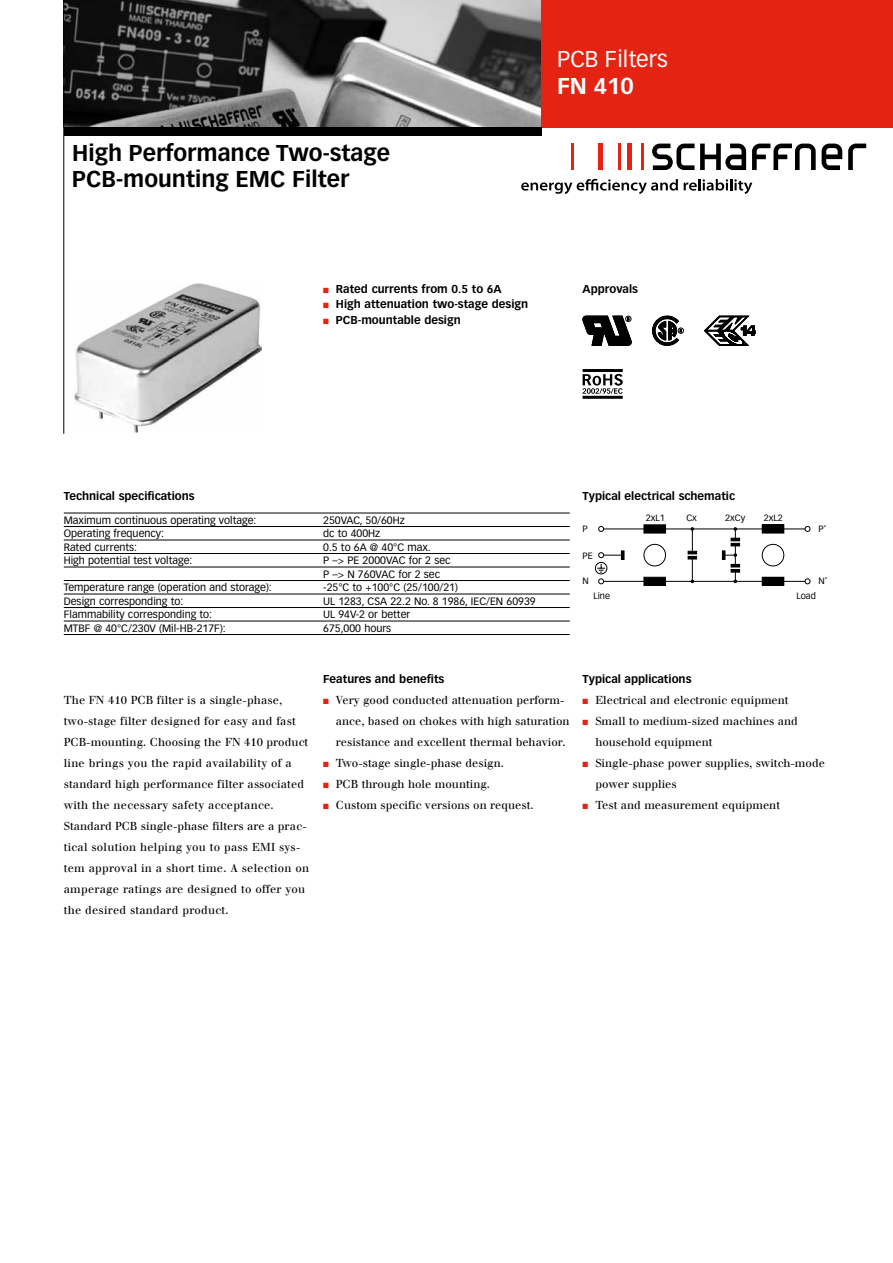
<style>
.page{position:relative;width:893px;height:1263px;background:#fff}
.page>*{position:absolute;margin:0;border:0;box-sizing:border-box;transform-origin:0 0}
.t1{font:700 22.5px/26.2px "Vectora LT Std";color:#000}
.t2{font:22.5px "Vectora LT Std";color:#fff}
.t3{font:700 22.5px "Vectora LT Std";color:#fff}
.t4{font:11.25px/21px "Walbaum Com";letter-spacing:.02em;color:#000}
.t5{font:11.25px/21px "Walbaum Com";color:#000}
.t6{font:700 11.25px "Vectora LT Std";color:#000}
.t7{font:10.5px/13.5px "Vectora LT Std";color:#000}
.t8{font:9px "Vectora LT Std";color:#000}
.s1{color:#e42313}
</style>
<div class="page">
<img style="left:64px;top:0;width:477px;height:128px">
<div style="left:541px;top:0;width:352px;height:128px;background:#e42313"></div>
<hr style="left:63px;top:0;width:1px;height:434px;background:#000">
<div style="left:64px;top:128px;width:477px;height:8px;background:#000"></div>
<img style="left:74px;top:284px;width:187px;height:149px">
<hr style="left:583px;top:396px;width:40px;height:3px;background:#000">
<hr style="left:583px;top:369px;width:40px;height:3px;background:#000">
<svg style="left:583px;top:374px;width:40px;height:20px"></svg>
<svg style="left:583px;top:316px;width:48px;height:30px"></svg>
<svg style="left:652px;top:316px;width:32px;height:30px"></svg>
<svg style="left:704px;top:316px;width:52px;height:30px"></svg>
<hr style="left:64px;top:526px;width:506px;height:1px;background:#000">
<hr style="left:64px;top:540px;width:506px;height:1px;background:#000">
<hr style="left:64px;top:553px;width:506px;height:1px;background:#000">
<hr style="left:64px;top:567px;width:506px;height:1px;background:#000">
<hr style="left:64px;top:580px;width:506px;height:1px;background:#000">
<hr style="left:64px;top:594px;width:506px;height:1px;background:#000">
<hr style="left:64px;top:607px;width:506px;height:1px;background:#000">
<hr style="left:64px;top:621px;width:506px;height:1px;background:#000">
<hr style="left:64px;top:634px;width:506px;height:1px;background:#000">
<hr style="left:604px;top:529px;width:201px;height:1px;background:#000">
<hr style="left:604px;top:581px;width:201px;height:1px;background:#000">
<div style="left:644px;top:525px;width:22px;height:8px;background:#000"></div>
<div style="left:644px;top:577px;width:22px;height:9px;background:#000;border:1px solid #000"></div>
<div style="left:644px;top:544px;width:22px;height:22px;border:1px solid #000;border-radius:50%"></div>
<svg style="left:805px;top:526px;width:5px;height:58px"></svg>
<svg style="left:688px;top:527px;width:9px;height:56px"></svg>
<svg style="left:595px;top:526px;width:29px;height:58px"></svg>
<svg style="left:722px;top:527px;width:18px;height:56px"></svg>
<div style="left:762px;top:525px;width:22px;height:8px;background:#000"></div>
<div style="left:762px;top:577px;width:22px;height:8px;background:#000"></div>
<div style="left:762px;top:577px;width:22px;height:9px;border:1px solid #000"></div>
<div style="left:762px;top:544px;width:22px;height:22px;border:1px solid #000;border-radius:50%"></div>
<hr style="left:64px;top:513px;width:506px;height:1px;background:#000">
<svg style="left:521px;top:179px;width:157px;height:15px"></svg>
<svg style="left:684px;top:179px;width:68px;height:15px"></svg>
<div style="left:627px;top:143px;width:5px;height:27px;background:#e42313"></div>
<hr style="left:641px;top:143px;width:2px;height:27px;background:#e42313">
<hr style="left:619px;top:143px;width:2px;height:27px;background:#e42313">
<div style="left:598px;top:143px;width:5px;height:27px;background:#e42313"></div>
<hr style="left:572px;top:143px;width:2px;height:27px;background:#e42313">
<svg style="left:652px;top:144px;width:42px;height:26px"></svg>
<svg style="left:700px;top:144px;width:46px;height:26px"></svg>
<svg style="left:822px;top:144px;width:20px;height:26px"></svg>
<svg style="left:848px;top:144px;width:18px;height:26px"></svg>
<svg style="left:752px;top:144px;width:64px;height:26px"></svg>
<h1 class="t1" style="left:72px;top:140px;width:319px">High Performance Two-stage<br>PCB-mounting EMC Filter</h1>
<h1 class="t2" style="left:557px;top:46px;width:112px">PCB Filters</h1>
<h1 class="t3" style="left:557px;top:72px;width:78px">FN 410</h1>
<p class="t6" style="left:323px;top:282px;width:180px"><span class="s1">■</span> Rated currents from 0.5 to 6A</p>
<p class="t6" style="left:583px;top:282px;width:57px">Approvals</p>
<p class="t6" style="left:323px;top:298px;width:207px"><span class="s1">■</span> High attenuation two-stage design</p>
<p class="t6" style="left:323px;top:313px;width:139px"><span class="s1">■</span> PCB-mountable design</p>
<p class="t6" style="left:64px;top:489px;width:132px">Technical specifications</p>
<p class="t7" style="left:64px;top:513px;width:194px">Maximum continuous operating voltage:</p>
<p class="t7" style="left:323px;top:513px;width:83px">250VAC, 50/60Hz</p>
<p class="t7" style="left:64px;top:527px;width:102px">Operating frequency:</p>
<p class="t7" style="left:323px;top:527px;width:59px">dc to 400Hz</p>
<p class="t7" style="left:64px;top:540px;width:75px">Rated currents:</p>
<p class="t7" style="left:323px;top:540px;width:109px">0.5 to 6A @ 40°C max.</p>
<p class="t7" style="left:64px;top:554px;width:130px">High potential test voltage:</p>
<p class="t7" style="left:323px;top:554px;width:129px">P –&gt; PE 2000VAC for 2 sec<br>P –&gt; N 760VAC for 2 sec</p>
<p class="t7" style="left:64px;top:581px;width:210px">Temperature range (operation and storage):</p>
<p class="t7" style="left:323px;top:581px;width:136px">-25°C to +100°C (25/100/21)</p>
<p class="t7" style="left:64px;top:594px;width:121px">Design corresponding to:</p>
<p class="t7" style="left:323px;top:594px;width:214px">UL 1283, CSA 22.2 No. 8 1986, IEC/EN 60939</p>
<p class="t7" style="left:64px;top:608px;width:150px">Flammability corresponding to:</p>
<p class="t7" style="left:323px;top:608px;width:89px">UL 94V-2 or better</p>
<p class="t7" style="left:64px;top:621px;width:164px">MTBF @ 40°C/230V (Mil-HB-217F):</p>
<p class="t7" style="left:323px;top:621px;width:70px">675,000 hours</p>
<p class="t6" style="left:323px;top:672px;width:123px">Features and benefits</p>
<p class="t6" style="left:583px;top:489px;width:154px">Typical electrical schematic</p>
<p class="t8" style="left:583px;top:523px;width:7px">P</p>
<p class="t8" style="left:583px;top:550px;width:12px">PE</p>
<p class="t8" style="left:583px;top:576px;width:8px">N</p>
<p class="t8" style="left:593px;top:591px;width:18px">Line</p>
<p class="t8" style="left:646px;top:512px;width:21px">2xL1</p>
<p class="t8" style="left:686px;top:512px;width:12px">Cx</p>
<p class="t8" style="left:725px;top:512px;width:22px">2xCy</p>
<p class="t8" style="left:764px;top:512px;width:21px">2xL2</p>
<p class="t8" style="left:819px;top:523px;width:9px">P‘</p>
<p class="t8" style="left:819px;top:576px;width:10px">N‘</p>
<p class="t8" style="left:796px;top:591px;width:21px">Load</p>
<p class="t6" style="left:583px;top:672px;width:110px">Typical applications</p>
<p class="t4" style="left:64px;top:689px;width:247px">The FN 410 PCB filter is a single-phase, two-stage filter designed for easy and fast PCB-mounting. Choosing the FN 410 product line brings you the rapid availability of a standard high performance filter associated with the necessary safety acceptance.<br>Standard PCB single-phase filters are a prac&shy;tical solution helping you to pass EMI sys&shy;tem approval in a short time. A selection on amperage ratings are designed to offer you the desired standard product.</p>
<p class="t5" style="left:336px;top:689px;width:235px;text-indent:-13px"><span class="s1">■</span> Very good conducted attenuation perform&shy;ance, based on chokes with high saturation resistance and excellent thermal behavior.</p>
<p class="t5" style="left:323px;top:752px;width:182px"><span class="s1">■</span> Two-stage single-phase design.</p>
<p class="t5" style="left:323px;top:773px;width:168px"><span class="s1">■</span> PCB through hole mounting.</p>
<p class="t5" style="left:323px;top:794px;width:212px"><span class="s1">■</span> Custom specific versions on request.</p>
<p class="t5" style="left:583px;top:689px;width:208px"><span class="s1">■</span> Electrical and electronic equipment</p>
<p class="t5" style="left:595px;top:710px;width:204px;text-indent:-13px"><span class="s1">■</span> Small to medium-sized machines and household equipment</p>
<p class="t5" style="left:595px;top:752px;width:231px;text-indent:-13px"><span class="s1">■</span> Single-phase power supplies, switch-mode power supplies</p>
<p class="t5" style="left:583px;top:794px;width:199px"><span class="s1">■</span> Test and measurement equipment</p>
</div>
